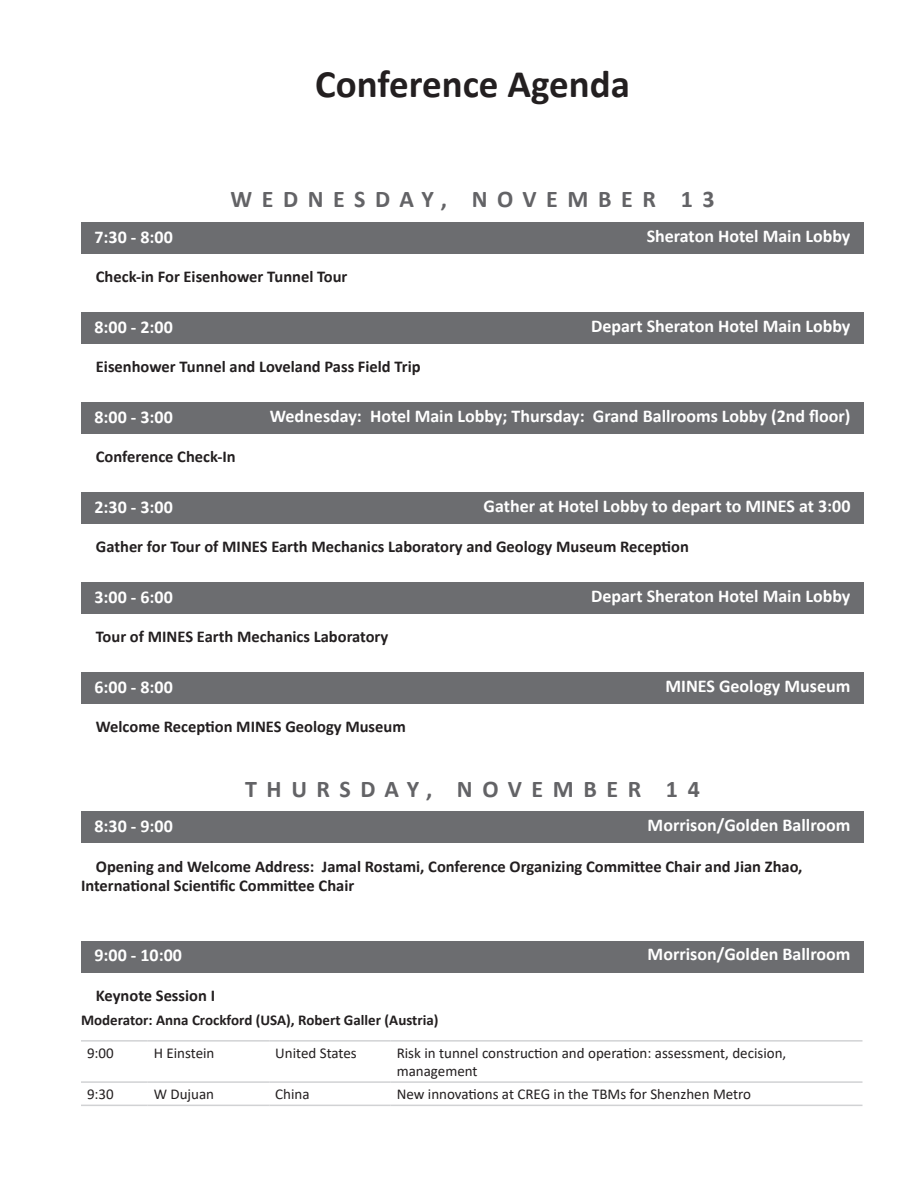
<style>
.page{position:relative;width:918px;height:1188px;background:#fff}
.page>*{position:absolute;margin:0;border:0;box-sizing:border-box;transform-origin:0 0}
.t1{font:700 39px "Calibri";color:#231f20}
.t2{font:700 24px "Calibri";letter-spacing:.4em;color:#636366}
.t3{font:700 18px "Calibri";color:#fff}
.t4{font:700 16.5px/19.8px "Calibri";color:#231f20}
.t5{font:15px/18px "Calibri";color:#231f20}
.t6{font:700 15px "Calibri";color:#231f20}
</style>
<div class="page">
<div style="left:81px;top:222px;width:783px;height:32px;background:#6c6d70"></div>
<div style="left:81px;top:312px;width:783px;height:32px;background:#6c6d70"></div>
<div style="left:81px;top:402px;width:783px;height:32px;background:#6c6d70"></div>
<div style="left:81px;top:492px;width:783px;height:32px;background:#6c6d70"></div>
<div style="left:81px;top:582px;width:783px;height:32px;background:#6c6d70"></div>
<div style="left:81px;top:672px;width:783px;height:32px;background:#6c6d70"></div>
<div style="left:81px;top:811px;width:783px;height:32px;background:#6c6d70"></div>
<div style="left:81px;top:941px;width:783px;height:31px;background:#6c6d70"></div>
<hr style="left:81px;top:1040px;width:67px;height:2px;background:#d1d2d4">
<hr style="left:148px;top:1040px;width:121px;height:2px;background:#d1d2d4">
<hr style="left:269px;top:1040px;width:122px;height:2px;background:#d1d2d4">
<hr style="left:391px;top:1040px;width:471px;height:2px;background:#d1d2d4">
<hr style="left:81px;top:1081px;width:67px;height:2px;background:#d1d2d4">
<hr style="left:81px;top:1105px;width:67px;height:1px;background:#d1d2d4">
<hr style="left:148px;top:1081px;width:121px;height:2px;background:#d1d2d4">
<hr style="left:148px;top:1105px;width:121px;height:1px;background:#d1d2d4">
<hr style="left:269px;top:1081px;width:122px;height:2px;background:#d1d2d4">
<hr style="left:269px;top:1105px;width:122px;height:1px;background:#d1d2d4">
<hr style="left:391px;top:1081px;width:471px;height:2px;background:#d1d2d4">
<hr style="left:391px;top:1105px;width:471px;height:1px;background:#d1d2d4">
<h1 class="t1" style="left:315px;top:56px;width:316px">Conference Agenda</h1>
<h2 class="t2" style="left:230px;top:183px;width:486px">WEDNESDAY, NOVEMBER 13</h2>
<p class="t3" style="left:94px;top:224px;width:80px">7:30 - 8:00</p>
<p class="t3" style="left:647px;top:223px;width:205px">Sheraton Hotel Main Lobby</p>
<p class="t4" style="left:96px;top:267px;width:253px">Check-in For Eisenhower Tunnel Tour</p>
<p class="t3" style="left:94px;top:314px;width:80px">8:00 - 2:00</p>
<p class="t3" style="left:591px;top:313px;width:261px">Depart Sheraton Hotel Main Lobby</p>
<p class="t4" style="left:96px;top:357px;width:326px">Eisenhower Tunnel and Loveland Pass Field Trip</p>
<p class="t3" style="left:94px;top:404px;width:80px">8:00 - 3:00</p>
<p class="t3" style="left:270px;top:403px;width:582px">Wednesday: Hotel Main Lobby; Thursday: Grand Ballrooms Lobby (2nd floor)</p>
<p class="t4" style="left:96px;top:447px;width:141px">Conference Check-In</p>
<p class="t3" style="left:94px;top:494px;width:80px">2:30 - 3:00</p>
<p class="t3" style="left:484px;top:493px;width:368px">Gather at Hotel Lobby to depart to MINES at 3:00</p>
<p class="t4" style="left:96px;top:537px;width:595px">Gather for Tour of MINES Earth Mechanics Laboratory and Geology Museum Reception</p>
<p class="t3" style="left:94px;top:584px;width:80px">3:00 - 6:00</p>
<p class="t3" style="left:591px;top:583px;width:261px">Depart Sheraton Hotel Main Lobby</p>
<p class="t4" style="left:96px;top:627px;width:294px">Tour of MINES Earth Mechanics Laboratory</p>
<p class="t3" style="left:94px;top:674px;width:80px">6:00 - 8:00</p>
<p class="t3" style="left:666px;top:673px;width:186px">MINES Geology Museum</p>
<p class="t4" style="left:96px;top:717px;width:311px">Welcome Reception MINES Geology Museum</p>
<h2 class="t2" style="left:245px;top:772px;width:456px">THURSDAY, NOVEMBER 14</h2>
<p class="t3" style="left:94px;top:813px;width:80px">8:30 - 9:00</p>
<p class="t3" style="left:648px;top:812px;width:204px">Morrison/Golden Ballroom</p>
<p class="t4" style="left:81px;top:856px;width:723px;text-indent:15px">Opening and Welcome Address: Jamal Rostami, Conference Organizing Committee Chair and Jian Zhao,<br>International Scientific Committee Chair</p>
<p class="t3" style="left:94px;top:942px;width:89px">9:00 - 10:00</p>
<p class="t3" style="left:648px;top:942px;width:204px">Morrison/Golden Ballroom</p>
<p class="t4" style="left:96px;top:986px;width:121px">Keynote Session I</p>
<p class="t6" style="left:81px;top:1010px;width:359px">Moderator: Anna Crockford (USA), Robert Galler (Austria)</p>
<p class="t5" style="left:87px;top:1044px;width:28px">9:00</p>
<p class="t5" style="left:154px;top:1044px;width:62px">H Einstein</p>
<p class="t5" style="left:275px;top:1044px;width:83px">United States</p>
<p class="t5" style="left:397px;top:1044px;width:391px">Risk in tunnel construction and operation: assessment, decision, management</p>
<p class="t5" style="left:87px;top:1085px;width:28px">9:30</p>
<p class="t5" style="left:154px;top:1085px;width:62px">W Dujuan</p>
<p class="t5" style="left:275px;top:1085px;width:36px">China</p>
<p class="t5" style="left:397px;top:1085px;width:356px">New innovations at CREG in the TBMs for Shenzhen Metro</p>
</div>
